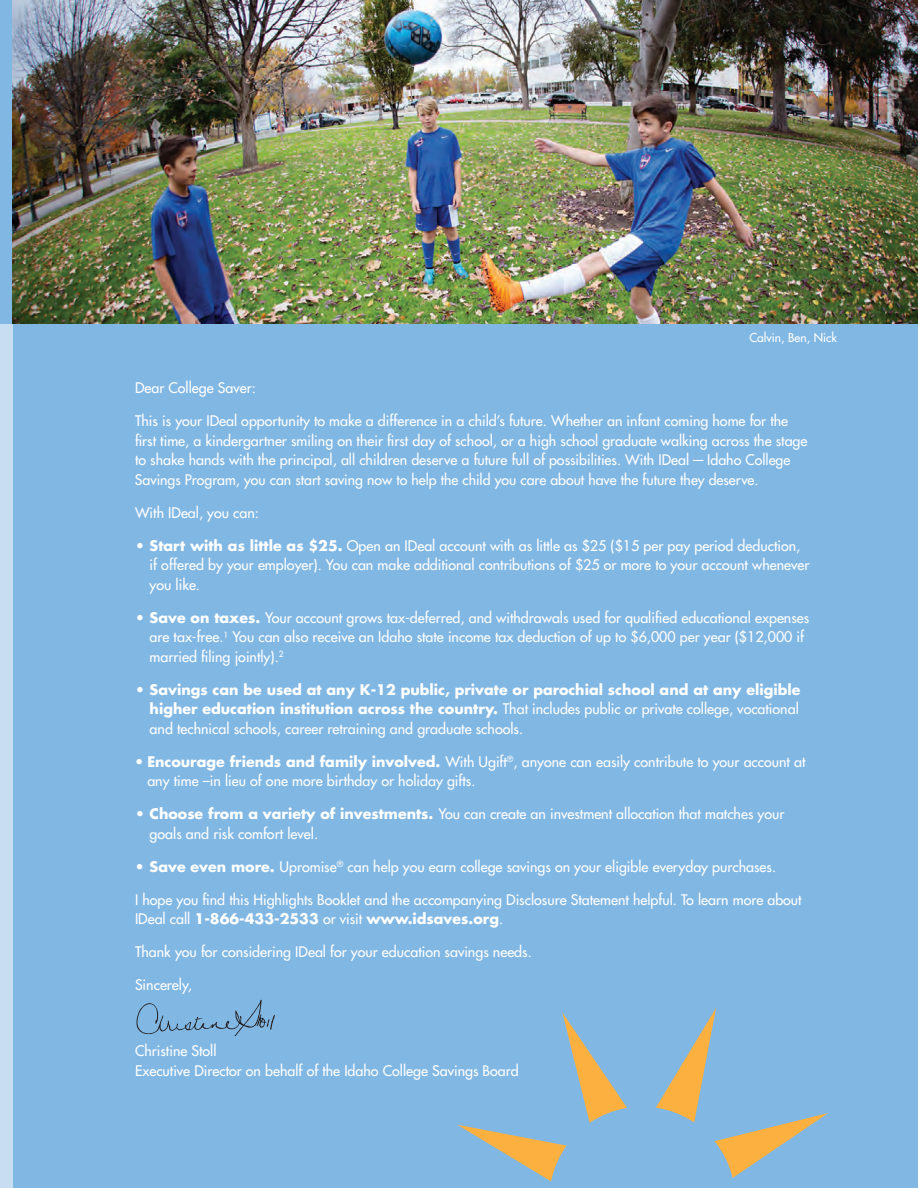
<style>
.page{position:relative;width:918px;height:1188px;background:#fff}
.page>*{position:absolute;margin:0;border:0;box-sizing:border-box;transform-origin:0 0}
.body{font:500 14.25px/19.5px "Futura Std";color:#fff}
.body-2{font:700 14.25px/19.5px "Futura Std";color:#fff;text-align:justify}
.t1{font:500 12px "Futura Std";color:#fff}
.s1{font-weight:700}
.s2{font-weight:500}
</style>
<div class="page">
<div style="left:0;top:1px;width:918px;height:1187px;background:#81b7e3"></div>
<div style="left:0;top:0;width:13px;height:324px;background:#81b7e3"></div>
<div style="left:0;top:324px;width:13px;height:864px;background:#c8ddf2"></div>
<img style="left:13px;top:0;width:905px;height:324px">
<svg style="left:457px;top:1008px;width:371px;height:174px"></svg>
<svg style="left:136px;top:1000px;width:139px;height:36px"></svg>
<p class="t1" style="left:749px;top:330px;width:89px">Calvin, Ben, Nick</p>
<p class="body" style="left:135px;top:379px;width:122px">Dear College Saver:</p>
<p class="body" style="left:135px;top:412px;width:674px">This is your IDeal opportunity to make a difference in a child’s future. Whether an infant coming home for the first time, a kindergartner smiling on their first day of school, or a high school graduate walking across the stage to shake hands with the principal, all children deserve a future full of possibilities. With IDeal—Idaho College Savings Program, you can start saving now to help the child you care about have the future they deserve.</p>
<p class="body" style="left:135px;top:503px;width:126px">With IDeal, you can:</p>
<p class="body" style="left:150px;top:536px;width:661px;text-indent:-15px"><span class="s1">• Start with as little as $25.</span> Open an IDeal account with as little as $25 ($15 per pay period deduction, if offered by your employer). You can make additional contributions of $25 or more to your account whenever you like.</p>
<p class="body" style="left:150px;top:608px;width:661px;text-indent:-15px"><span class="s1">• Save on taxes.</span> Your account grows tax-deferred, and withdrawals used for qualified educational expenses are tax-free.<sup>1</sup> You can also receive an Idaho state income tax deduction of up to $6,000 per year ($12,000 if married filing jointly).<sup>2</sup></p>
<p class="body-2" style="left:150px;top:680px;width:652px;text-indent:-15px">• Savings can be used at any K-12 public, private or parochial school and at any eligible higher education institution across the country. <span class="s2">That includes public or private college, vocational and technical schools, career retraining and graduate schools.</span></p>
<p class="body" style="left:147px;top:752px;width:660px;text-indent:-12px">• <span class="s1">Encourage friends and family involved.</span> With Ugift<sup>®</sup>, anyone can easily contribute to your account at any time –in lieu of one more birthday or holiday gifts.</p>
<p class="body" style="left:150px;top:805px;width:636px;text-indent:-15px"><span class="s1">• Choose from a variety of investments.</span> You can create an investment allocation that matches your goals and risk comfort level.</p>
<p class="body" style="left:135px;top:857px;width:643px"><span class="s1">• Save even more.</span> Upromise<sup>®</sup> can help you earn college savings on your eligible everyday purchases.</p>
<p class="body" style="left:135px;top:890px;width:668px">I hope you find this Highlights Booklet and the accompanying Disclosure Statement helpful. To learn more about<br>IDeal call <span class="s1">1-866-433-2533</span> or visit <span class="s1">www.idsaves.org</span>.</p>
<p class="body" style="left:135px;top:943px;width:398px">Thank you for considering IDeal for your education savings needs.</p>
<p class="body" style="left:135px;top:976px;width:58px">Sincerely,</p>
<p class="body" style="left:135px;top:1042px;width:385px">Christine Stoll<br>Executive Director on behalf of the Idaho College Savings Board</p>
</div>
